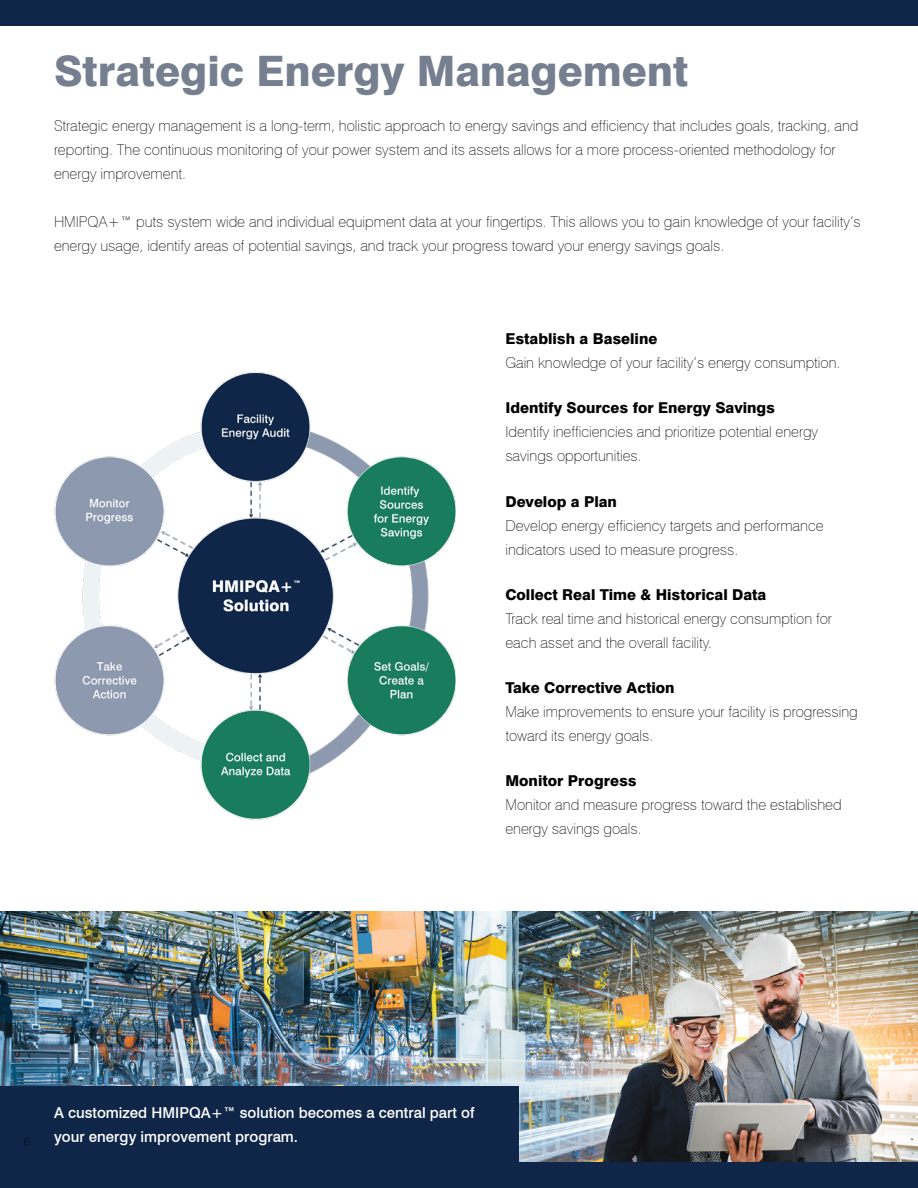
<style>
.page{position:relative;width:918px;height:1188px;background:#fff}
.page>*{position:absolute;margin:0;border:0;box-sizing:border-box;transform-origin:0 0}
.t1{font:800 42px "Swiss 721 BT";color:#757f90}
.t2{font:100 15px/24px "Swiss 721 BT";color:#000}
.t3{font:800 15px "Swiss 721 BT";color:#000}
.t4{font:500 15px/24px "Swiss 721 BT";color:#fff}
.t5{font:100 12px "Swiss 721 BT";color:#000}
</style>
<div class="page">
<hr style="left:917px;top:0;width:1px;height:702px;background:#edf2f4">
<img style="left:54px;top:372px;width:402px;height:447px">
<img style="left:0;top:912px;width:918px;height:250px">
<div style="left:0;top:1086px;width:518px;height:76px;background:#0f2648"></div>
<div style="left:0;top:0;width:918px;height:26px;background:#0f2648"></div>
<div style="left:0;top:1162px;width:918px;height:26px;background:#0f2648"></div>
<h1 class="t1" style="left:54px;top:45px;width:636px">Strategic Energy Management</h1>
<p class="t2" style="left:54px;top:114px;width:806px">Strategic energy management is a long-term, holistic approach to energy savings and efficiency that includes goals, tracking, and reporting. The continuous monitoring of your power system and its assets allows for a more process-oriented methodology for energy improvement.</p>
<p class="t2" style="left:54px;top:210px;width:808px">HMIPQA+™ puts system wide and individual equipment data at your fingertips. This allows you to gain knowledge of your facility’s energy usage, identify areas of potential savings, and track your progress toward your energy savings goals.</p>
<p class="t3" style="left:505px;top:330px;width:153px">Establish a Baseline</p>
<p class="t2" style="left:505px;top:351px;width:337px">Gain knowledge of your facility’s energy consumption.</p>
<p class="t3" style="left:505px;top:399px;width:271px">Identify Sources for Energy Savings</p>
<p class="t2" style="left:505px;top:420px;width:314px">Identify inefficiencies and prioritize potential energy savings opportunities.</p>
<p class="t3" style="left:505px;top:492px;width:113px">Develop a Plan</p>
<p class="t2" style="left:505px;top:513px;width:320px">Develop energy efficiency targets and performance indicators used to measure progress.</p>
<p class="t3" style="left:505px;top:585px;width:262px">Collect Real Time &amp; Historical Data</p>
<p class="t2" style="left:505px;top:606px;width:328px">Track real time and historical energy consumption for each asset and the overall facility.</p>
<p class="t3" style="left:505px;top:679px;width:171px">Take Corrective Action</p>
<p class="t2" style="left:505px;top:700px;width:354px">Make improvements to ensure your facility is progressing toward its energy goals.</p>
<p class="t3" style="left:505px;top:772px;width:133px">Monitor Progress</p>
<p class="t2" style="left:505px;top:793px;width:338px">Monitor and measure progress toward the established energy savings goals.</p>
<p class="t5" style="left:24px;top:1135px;width:8px">6</p>
<p class="t4" style="left:54px;top:1100px;width:422px">A customized HMIPQA+™ solution becomes a central part of your energy improvement program.</p>
</div>
